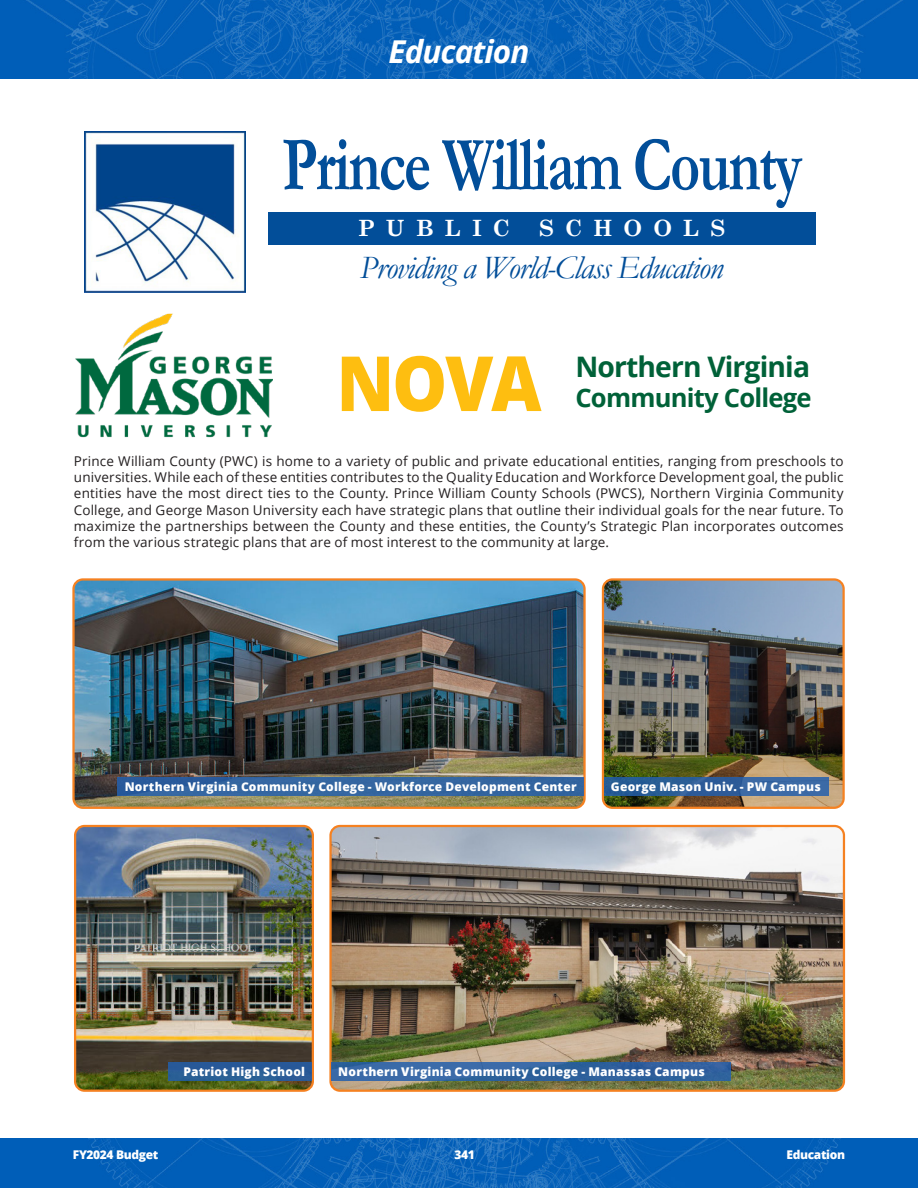
<style>
.page{position:relative;width:918px;height:1188px;background:#fff}
.page>*{position:absolute;margin:0;border:0;box-sizing:border-box;transform-origin:0 0}
.CIP_-_Project_name{font:700 78px "Garamond";letter-spacing:-.03em;color:#024e99;scale:.74 1}
.CIP_-_Project_name-2{font:800 76.2px "Open Sans";color:#febe10;scale:.91 1}
.CIP_-_Project_name-3{font:italic 33px "Garamond";letter-spacing:-.03em;color:#024e99}
.Head_1{font:italic 700 31.5px "Open Sans";letter-spacing:-.03em;color:#fff}
.CIP_-_Project_name-4{font:700 28.2px "Open Sans";letter-spacing:-.03em;color:#006138}
.CIP_-_Project_name-5{font:700 25.65px "Open Sans";letter-spacing:-.03em;color:#006138}
.Object_Title{font:700 22.5px "Century Schoolbook";letter-spacing:.485em;color:#fff}
.Body{font:13.5px/16.2px "Open Sans";letter-spacing:.01em;color:#231f20;text-align:justify}
.School_Name_Text{font:800 12px "Open Sans";letter-spacing:.02em;color:#fff}
.School_Name_Text-2{font:800 12px "Open Sans";letter-spacing:-.03em;color:#fff}
</style>
<div class="page">
<img style="left:0;top:0;width:918px;height:78px">
<img style="left:0;top:1138px;width:918px;height:50px">
<img style="left:75px;top:314px;width:198px;height:123px">
<div style="left:268px;top:212px;width:547px;height:32px;background:#024e99"></div>
<img style="left:85px;top:131px;width:160px;height:162px">
<img style="left:75px;top:581px;width:508px;height:225px">
<div style="left:72px;top:578px;width:514px;height:231px;border:2px solid #f58121;border-radius:9px"></div>
<img style="left:332px;top:828px;width:510px;height:261px">
<div style="left:329px;top:825px;width:516px;height:267px;border:2px solid #f58121;border-radius:9px"></div>
<img style="left:77px;top:828px;width:234px;height:261px">
<div style="left:74px;top:825px;width:240px;height:267px;border:2px solid #f58121;border-radius:9px"></div>
<img style="left:605px;top:581px;width:237px;height:225px">
<div style="left:602px;top:578px;width:243px;height:231px;border:2px solid #f58121;border-radius:9px"></div>
<div style="left:604px;top:778px;width:225px;height:18px;background:linear-gradient(to right,#225790,#406ba8)"></div>
<div style="left:117px;top:778px;width:466px;height:18px;background:linear-gradient(to right,#2f619f,#3567a0)"></div>
<div style="left:168px;top:1062px;width:144px;height:18px;background:#285b98"></div>
<div style="left:332px;top:1062px;width:399px;height:18px;background:#3463a0"></div>
<p class="Head_1" style="left:389px;top:29px;width:142px">Education</p>
<p class="CIP_-_Project_name" style="left:282px;top:112px;width:704px">Prince William County</p>
<p class="Object_Title" style="left:358px;top:211px;width:154px">PUBLIC</p>
<p class="Object_Title" style="left:539px;top:211px;width:188px">SCHOOLS</p>
<p class="CIP_-_Project_name-3" style="left:360px;top:245px;width:365px">Providing a World-Class Education</p>
<p class="CIP_-_Project_name-2" style="left:336px;top:325px;width:227px">NOVA</p>
<p class="CIP_-_Project_name-4" style="left:575px;top:347px;width:236px">Northern Virginia</p>
<p class="CIP_-_Project_name-5" style="left:575px;top:379px;width:238px">Community College</p>
<p class="Body" style="left:74px;top:453px;width:771px">Prince William County (PWC) is home to a variety of public and private educational entities, ranging from preschools to universities. While each of these entities contributes to the Quality Education and Workforce Development goal, the public entities have the most direct ties to the County. Prince William County Schools (PWCS), Northern Virginia Community College, and George Mason University each have strategic plans that outline their individual goals for the near future. To maximize the partnerships between the County and these entities, the County’s Strategic Plan incorporates outcomes from the various strategic plans that are of most interest to the community at large.</p>
<p class="School_Name_Text" style="left:125px;top:778px;width:453px">Northern Virginia Community College - Workforce Development Center</p>
<p class="School_Name_Text" style="left:611px;top:778px;width:212px">George Mason Univ. - PW Campus</p>
<p class="School_Name_Text" style="left:184px;top:1063px;width:123px">Patriot High School</p>
<p class="School_Name_Text" style="left:338px;top:1063px;width:368px">Northern Virginia Community College - Manassas Campus</p>
<p class="School_Name_Text-2" style="left:73px;top:1146px;width:87px">FY2024 Budget</p>
<p class="School_Name_Text" style="left:454px;top:1146px;width:22px">341</p>
<p class="School_Name_Text-2" style="left:787px;top:1146px;width:60px">Education</p>
</div>
